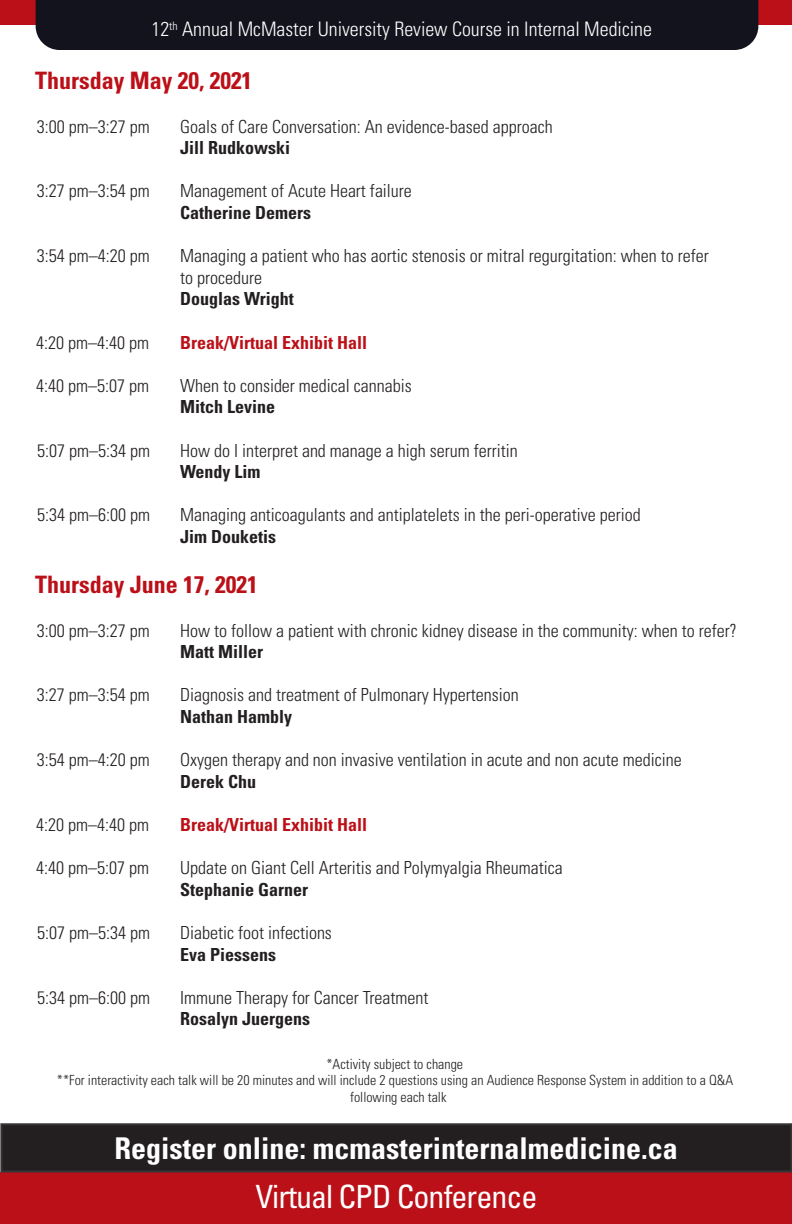
<style>
.page{position:relative;width:792px;height:1224px;background:#fff}
.page>*{position:absolute;margin:0;border:0;box-sizing:border-box;transform-origin:0 0}
.t1{font:condensed 32px "Univers LT Std";letter-spacing:-.03em;color:#fff}
.t2{font:700 condensed 30px "Univers LT Std";color:#fff}
.Red_headings{font:700 condensed 24px "Univers LT Std";color:#bb1018}
.t3{font:300 condensed 20px "Univers LT Std";color:#fff}
.t4{font:300 condensed 18px "Univers LT Std";color:#231f20}
.t5{font:700 condensed 18px "Univers LT Std";color:#231f20}
.t6{font:700 condensed 18px "Univers LT Std";color:#bb1018}
.Default{font:300 condensed 14px/16.8px "Univers LT Std";color:#231f20;text-align:center}
</style>
<div class="page">
<div style="left:0;top:0;width:792px;height:26px;background:#bb1018"></div>
<div style="left:36px;top:0;width:722px;height:50px;background:#12131c"></div>
<div style="left:0;top:1172px;width:792px;height:52px;background:#bb1018"></div>
<div style="left:1px;top:1124px;width:790px;height:48px;background:#231f20"></div>
<div style="left:0;top:1123px;width:792px;height:49px;border:2px solid #363536"></div>
<p class="t3" style="left:152px;top:17px;width:502px">12<sup>th</sup> Annual McMaster University Review Course in Internal Medicine</p>
<p class="Red_headings" style="left:35px;top:66px;width:219px">Thursday May 20, 2021</p>
<p class="t4" style="left:37px;top:115px;width:114px">3:00 pm–3:27 pm</p>
<p class="t4" style="left:180px;top:115px;width:374px">Goals of Care Conversation: An evidence-based approach</p>
<p class="t5" style="left:180px;top:137px;width:112px">Jill Rudkowski</p>
<p class="t4" style="left:37px;top:180px;width:114px">3:27 pm–3:54 pm</p>
<p class="t4" style="left:180px;top:180px;width:233px">Management of Acute Heart failure</p>
<p class="t5" style="left:180px;top:202px;width:132px">Catherine Demers</p>
<p class="t4" style="left:37px;top:245px;width:114px">3:54 pm–4:20 pm</p>
<p class="t4" style="left:180px;top:245px;width:530px">Managing a patient who has aortic stenosis or mitral regurgitation: when to refer</p>
<p class="t4" style="left:180px;top:267px;width:83px">to procedure</p>
<p class="t5" style="left:180px;top:288px;width:115px">Douglas Wright</p>
<p class="t4" style="left:36px;top:331px;width:114px">4:20 pm–4:40 pm</p>
<p class="t6" style="left:180px;top:331px;width:189px">Break/Virtual Exhibit Hall</p>
<p class="t4" style="left:36px;top:375px;width:114px">4:40 pm–5:07 pm</p>
<p class="t4" style="left:180px;top:375px;width:233px">When to consider medical cannabis</p>
<p class="t5" style="left:180px;top:396px;width:96px">Mitch Levine</p>
<p class="t4" style="left:37px;top:439px;width:114px">5:07 pm–5:34 pm</p>
<p class="t4" style="left:180px;top:439px;width:339px">How do I interpret and manage a high serum ferritin</p>
<p class="t5" style="left:180px;top:461px;width:82px">Wendy Lim</p>
<p class="t4" style="left:37px;top:504px;width:114px">5:34 pm–6:00 pm</p>
<p class="t4" style="left:180px;top:504px;width:462px">Managing anticoagulants and antiplatelets in the peri-operative period</p>
<p class="t5" style="left:180px;top:526px;width:97px">Jim Douketis</p>
<p class="Red_headings" style="left:35px;top:570px;width:224px">Thursday June 17, 2021</p>
<p class="t4" style="left:37px;top:619px;width:114px">3:00 pm–3:27 pm</p>
<p class="t4" style="left:180px;top:619px;width:558px">How to follow a patient with chronic kidney disease in the community: when to refer?</p>
<p class="t5" style="left:180px;top:641px;width:84px">Matt Miller</p>
<p class="t4" style="left:37px;top:684px;width:114px">3:27 pm–3:54 pm</p>
<p class="t4" style="left:180px;top:684px;width:340px">Diagnosis and treatment of Pulmonary Hypertension</p>
<p class="t5" style="left:180px;top:706px;width:113px">Nathan Hambly</p>
<p class="t4" style="left:37px;top:749px;width:114px">3:54 pm–4:20 pm</p>
<p class="t4" style="left:180px;top:749px;width:503px">Oxygen therapy and non invasive ventilation in acute and non acute medicine</p>
<p class="t5" style="left:180px;top:770px;width:77px">Derek Chu</p>
<p class="t4" style="left:36px;top:814px;width:114px">4:20 pm–4:40 pm</p>
<p class="t6" style="left:180px;top:814px;width:189px">Break/Virtual Exhibit Hall</p>
<p class="t4" style="left:36px;top:857px;width:114px">4:40 pm–5:07 pm</p>
<p class="t4" style="left:180px;top:857px;width:384px">Update on Giant Cell Arteritis and Polymyalgia Rheumatica</p>
<p class="t5" style="left:180px;top:878px;width:129px">Stephanie Garner</p>
<p class="t4" style="left:37px;top:922px;width:114px">5:07 pm–5:34 pm</p>
<p class="t4" style="left:180px;top:922px;width:153px">Diabetic foot infections</p>
<p class="t5" style="left:180px;top:943px;width:97px">Eva Piessens</p>
<p class="t4" style="left:37px;top:987px;width:114px">5:34 pm–6:00 pm</p>
<p class="t4" style="left:180px;top:987px;width:250px">Immune Therapy for Cancer Treatment</p>
<p class="t5" style="left:180px;top:1008px;width:131px">Rosalyn Juergens</p>
<p class="Default" style="left:326px;top:1055px;width:138px">*Activity subject to change</p>
<p class="Default" style="left:57px;top:1072px;width:678px">**For interactivity each talk will be 20 minutes and will include 2 questions using an Audience Response System in addition to a Q&amp;A following each talk</p>
<p class="t2" style="left:115px;top:1130px;width:565px">Register online: mcmasterinternalmedicine.ca</p>
<h1 class="t1" style="left:255px;top:1176px;width:284px">Virtual CPD Conference</h1>
</div>
